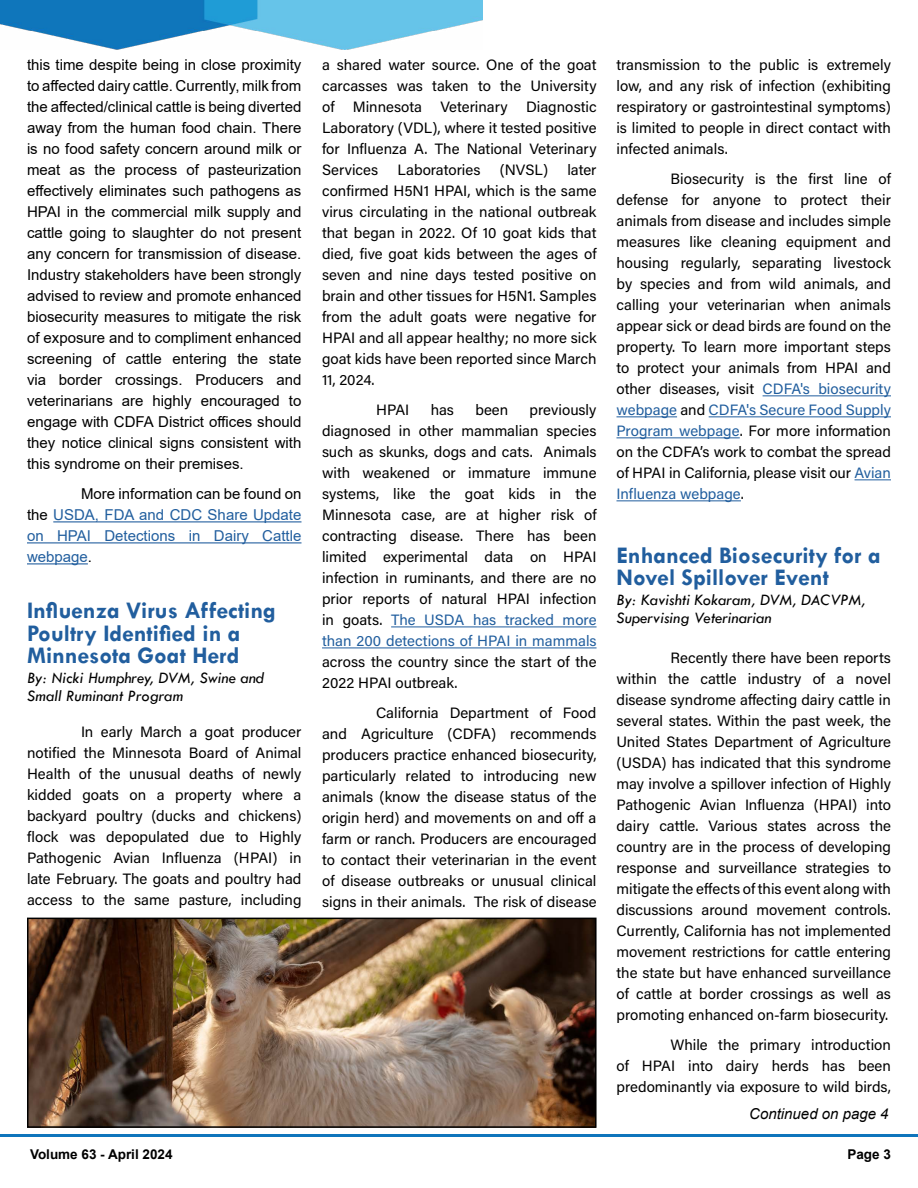
<style>
.page{position:relative;width:918px;height:1188px;background:#fff}
.page>*{position:absolute;margin:0;border:0;box-sizing:border-box;transform-origin:0 0}
.t1{font:700 24px/22.5px "Tw Cen";color:#215e9e}
.t2{font:italic 16.5px/18px "Tw Cen";color:#000}
.body{font:15px/21px "Acumin Variable Concept";color:#000;text-align:justify}
.body-2{font:15px/21px "Arial";color:#000;text-align:justify}
.body-3{font:15px/21px "Arial";color:#215e9e;text-align:justify}
.body-4{font:italic 15px "Arial";color:#000}
.t3{font:700 13.5px "Arial";color:#000}
.s1{color:#000}
.s2{color:#215e9e}
</style>
<div class="page">
<img style="left:0;top:0;width:482px;height:50px">
<hr style="left:0;top:1134px;width:918px;height:3px;background:#0f75bc">
<img style="left:30px;top:921px;width:564px;height:204px">
<div style="left:27px;top:918px;width:570px;height:210px;border:2px solid #000"></div>
<hr style="left:53px;top:521px;width:249px;height:1px;background:#215e9e">
<hr style="left:27px;top:542px;width:275px;height:1px;background:#215e9e">
<hr style="left:27px;top:563px;width:61px;height:1px;background:#215e9e">
<hr style="left:391px;top:627px;width:206px;height:1px;background:#215e9e">
<hr style="left:322px;top:648px;width:275px;height:1px;background:#215e9e">
<hr style="left:763px;top:395px;width:128px;height:1px;background:#215e9e">
<hr style="left:616px;top:416px;width:61px;height:1px;background:#215e9e">
<hr style="left:709px;top:416px;width:182px;height:1px;background:#215e9e">
<hr style="left:616px;top:437px;width:124px;height:1px;background:#215e9e">
<hr style="left:855px;top:479px;width:36px;height:1px;background:#215e9e">
<hr style="left:616px;top:500px;width:125px;height:1px;background:#215e9e">
<p class="body-2" style="left:27px;top:54px;width:276px">this time despite being in close proximity to affected dairy cattle. Currently, milk from the affected/clinical cattle is being diverted away from the human food chain. There is no food safety concern around milk or meat as the process of pasteurization effectively eliminates such pathogens as HPAI in the commercial milk supply and cattle going to slaughter do not present any concern for transmission of disease.<br>Industry stakeholders have been strongly advised to review and promote enhanced biosecurity measures to mitigate the risk of exposure and to compliment enhanced screening of cattle entering the state via border crossings. Producers and veterinarians are highly encouraged to engage with CDFA District offices should they notice clinical signs consistent with this syndrome on their premises.</p>
<p class="body-3" style="left:27px;top:483px;width:276px;text-indent:54px"><span class="s1">More information can be found on the</span> USDA, FDA and CDC Share Update on HPAI Detections in Dairy Cattle webpage<span class="s1">.</span></p>
<h2 class="t1" style="left:27px;top:599px;width:250px">Influenza Virus Affecting<br>Poultry Identified in a<br>Minnesota Goat Herd</h2>
<h3 class="t2" style="left:27px;top:668px;width:239px">By: Nicki Humphrey, DVM, Swine and<br>Small Ruminant Program</h3>
<p class="body" style="left:27px;top:721px;width:276px;text-indent:54px">In early March a goat producer notified the Minnesota Board of Animal Health of the unusual deaths of newly kidded goats on a property where a backyard poultry (ducks and chickens) flock was depopulated due to Highly Pathogenic Avian Influenza (HPAI) in late February. The goats and poultry had access to the same pasture, including</p>
<p class="body" style="left:322px;top:54px;width:276px">a shared water source. One of the goat carcasses was taken to the University of Minnesota Veterinary Diagnostic Laboratory (VDL), where it tested positive for Influenza A. The National Veterinary Services</p>
<p class="body" style="left:322px;top:159px;width:276px;text-indent:245px">later confirmed H5N1 HPAI, which is the same virus circulating in the national outbreak that began in 2022. Of 10 goat kids that died, five goat kids between the ages of seven and nine days tested positive on brain and other tissues for H5N1. Samples from the adult goats were negative for HPAI and all appear healthy; no more sick goat kids have been reported since March 11, 2024.</p>
<p class="body" style="left:376px;top:399px;width:35px">HPAI</p>
<p class="body" style="left:431px;top:399px;width:25px">has</p>
<p class="body" style="left:475px;top:399px;width:34px">been</p>
<p class="body" style="left:398px;top:159px;width:84px">Laboratories</p>
<p class="body" style="left:500px;top:159px;width:50px">(NVSL)</p>
<p class="body" style="left:322px;top:399px;width:276px;text-indent:208px">previously diagnosed in other mammalian species such as skunks, dogs and cats. Animals with weakened or immature immune systems, like the goat kids in the Minnesota case, are at higher risk of contracting disease. There has been limited experimental data on HPAI infection in ruminants, and there are no prior reports of natural HPAI infection in goats. <span class="s2">The USDA has tracked more than 200 detections of HPAI in mammals </span>across the country since the start of the 2022 HPAI outbreak.</p>
<p class="body" style="left:322px;top:702px;width:276px;text-indent:54px">California Department of Food and Agriculture (CDFA) recommends producers practice enhanced biosecurity, particularly related to introducing new animals (know the disease status of the origin herd) and movements on and off a farm or ranch. Producers are encouraged to contact their veterinarian in the event of disease outbreaks or unusual clinical signs in their animals. The risk of disease</p>
<p class="body" style="left:616px;top:54px;width:276px">transmission to the public is extremely low, and any risk of infection (exhibiting respiratory or gastrointestinal symptoms) is limited to people in direct contact with infected animals.</p>
<p class="body" style="left:616px;top:168px;width:276px;text-indent:54px">Biosecurity is the first line of defense for anyone to protect their animals from disease and includes simple measures like cleaning equipment and housing regularly, separating livestock by species and from wild animals, and calling your veterinarian when animals appear sick or dead birds are found on the property. To learn more important steps to protect your animals from HPAI and other diseases, visit <span class="s2">CDFA's biosecurity webpage</span> and <span class="s2">CDFA's Secure Food Supply Program webpage</span>. For more information on the CDFA’s work to combat the spread of HPAI in California, please visit our <span class="s2">Avian Influenza webpage</span>.</p>
<h2 class="t1" style="left:616px;top:543px;width:266px">Enhanced Biosecurity for a<br>Novel Spillover Event</h2>
<h3 class="t2" style="left:616px;top:590px;width:251px">By: Kavishti Kokaram, DVM, DACVPM,<br>Supervising Veterinarian</h3>
<p class="body" style="left:616px;top:647px;width:276px;text-indent:54px">Recently there have been reports within the cattle industry of a novel disease syndrome affecting dairy cattle in several states. Within the past week, the United States Department of Agriculture (USDA) has indicated that this syndrome may involve a spillover infection of Highly Pathogenic Avian Influenza (HPAI) into dairy cattle. Various states across the country are in the process of developing response and surveillance strategies to mitigate the effects of this event along with discussions around movement controls.<br>Currently, California has not implemented movement restrictions for cattle entering the state but have enhanced surveillance of cattle at border crossings as well as promoting enhanced on-farm biosecurity.</p>
<p class="body" style="left:616px;top:1034px;width:276px;text-indent:54px">While the primary introduction of HPAI into dairy herds has been predominantly via exposure to wild birds,</p>
<p class="body-4" style="left:749px;top:1104px;width:141px">Continued on page 4</p>
<p class="t3" style="left:30px;top:1145px;width:144px">Volume 63 - April 2024</p>
<p class="t3" style="left:847px;top:1145px;width:45px">Page 3</p>
</div>
